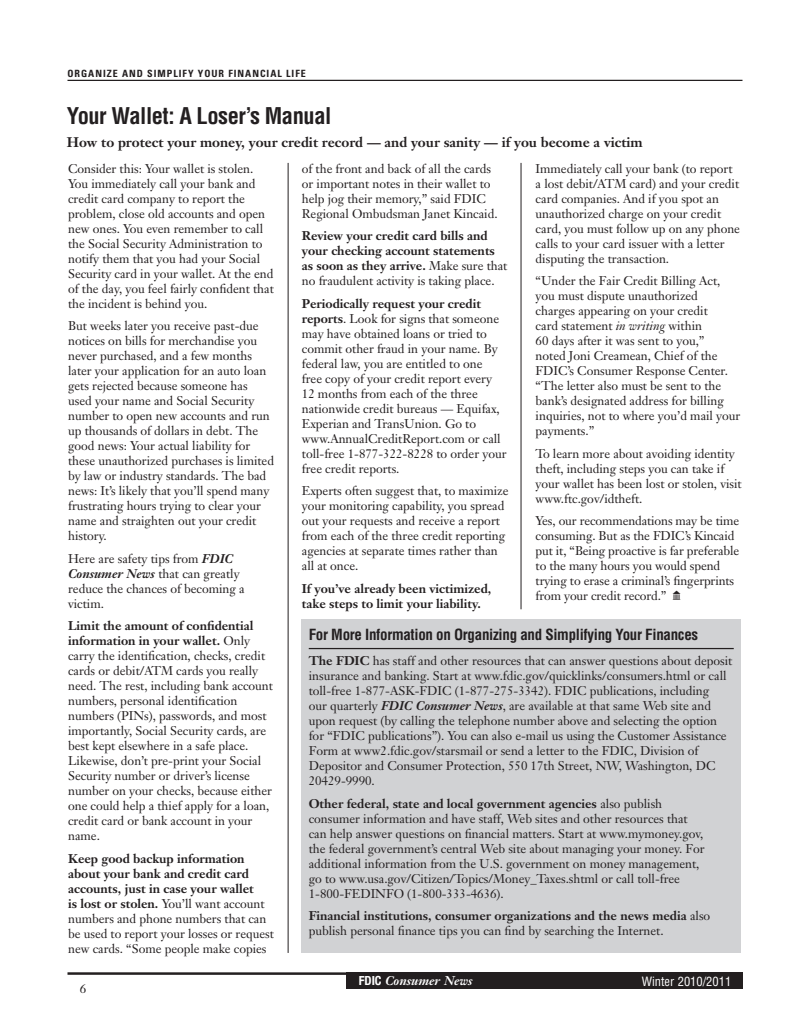
<style>
.page{position:relative;width:810px;height:1035px;background:#fff}
.page>*{position:absolute;margin:0;border:0;box-sizing:border-box;transform-origin:0 0}
.t1{font:700 condensed 22.5px "Helvetica";letter-spacing:-.02em;color:#231f20}
.t2{font:700 condensed 15px "Helvetica";letter-spacing:-.02em;color:#231f20}
.t3{font:700 13.75px "Janson Text";color:#231f20}
.t4{font:12.5px/15px "Janson Text";letter-spacing:-.005em;color:#231f20}
.t5{font:700 12.5px/15px "Janson Text";letter-spacing:-.005em;color:#231f20}
.t6{font:italic 700 12.5px "Janson Text";color:#fff}
.t7{font:condensed 12.5px "Helvetica";color:#fff}
.t8{font:700 condensed 10px "Univers";letter-spacing:.1em;color:#231f20}
.s1{font-weight:700;font-style:italic}
.s2{font-weight:700}
.s3{font-weight:400}
.s4{font-style:italic}
.s5{font-family:"Carta"}
.s6{font-family:"Helvetica Neue";font-style:normal;font-stretch:condensed}
</style>
<div class="page">
<hr style="left:68px;top:80px;width:675px;height:1px;background:#231f20">
<hr style="left:68px;top:972px;width:675px;height:3px;background:#231f20">
<div style="left:346px;top:972px;width:396px;height:17px;background:#231f20"></div>
<div style="left:301px;top:620px;width:440px;height:333px;background:#d1d2d4"></div>
<hr style="left:309px;top:648px;width:425px;height:1px;background:#231f20">
<hr style="left:288px;top:163px;width:1px;height:790px;background:#231f20">
<hr style="left:521px;top:163px;width:1px;height:446px;background:#231f20">
<p class="t8" style="left:68px;top:67px;width:240px">ORGANIZE AND SIMPLIFY YOUR FINANCIAL LIFE</p>
<h1 class="t1" style="left:67px;top:101px;width:266px">Your Wallet: A Loser’s Manual</h1>
<p class="t3" style="left:67px;top:134px;width:577px">How to protect your money, your credit record — and your sanity — if you become a victim</p>
<p class="t4" style="left:68px;top:161px;width:207px">Consider this: Your wallet is stolen.<br>You immediately call your bank and credit card company to report the problem, close old accounts and open new ones. You even remember to call the Social Security Administration to notify them that you had your Social Security card in your wallet. At the end of the day, you feel fairly confident that the incident is behind you.</p>
<p class="t4" style="left:68px;top:318px;width:207px">But weeks later you receive past-due notices on bills for merchandise you never purchased, and a few months later your application for an auto loan gets rejected because someone has used your name and Social Security number to open new accounts and run up thousands of dollars in debt. The good news: Your actual liability for these unauthorized purchases is limited by law or industry standards. The bad news: It’s likely that you’ll spend many frustrating hours trying to clear your name and straighten out your credit history.</p>
<p class="t4" style="left:68px;top:551px;width:178px">Here are safety tips from <span class="s1">FDIC<br>Consumer News</span> that can greatly reduce the chances of becoming a victim.</p>
<p class="t4" style="left:68px;top:618px;width:206px"><span class="s2">Limit the amount of confidential information in your wallet.</span> Only carry the identification, checks, credit cards or debit/ATM cards you really need. The rest, including bank account numbers, personal identification numbers (PINs), passwords, and most importantly, Social Security cards, are best kept elsewhere in a safe place.<br>Likewise, don’t pre-print your Social Security number or driver’s license number on your checks, because either one could help a thief apply for a loan, credit card or bank account in your name.</p>
<p class="t4" style="left:68px;top:851px;width:207px"><span class="s2">Keep good backup information about your bank and credit card accounts, just in case your wallet<br>is lost or stolen.</span> You’ll want account numbers and phone numbers that can be used to report your losses or request new cards. “Some people make copies</p>
<p class="t4" style="left:302px;top:161px;width:197px">of the front and back of all the cards or important notes in their wallet to help jog their memory,” said FDIC Regional Ombudsman Janet Kincaid.</p>
<p class="t5" style="left:302px;top:228px;width:207px">Review your credit card bills and your checking account statements as soon as they arrive. <span class="s3">Make sure that no fraudulent activity is taking place.</span></p>
<p class="t4" style="left:302px;top:296px;width:206px"><span class="s2">Periodically request your credit reports</span>. Look for signs that someone may have obtained loans or tried to commit other fraud in your name. By federal law, you are entitled to one<br>free copy of your credit report every 12 months from each of the three nationwide credit bureaus — Equifax, Experian and TransUnion. Go to www.AnnualCreditReport.com or call toll-free 1-877-322-8228 to order your free credit reports.</p>
<p class="t4" style="left:302px;top:483px;width:208px">Experts often suggest that, to maximize your monitoring capability, you spread out your requests and receive a report from each of the three credit reporting agencies at separate times rather than all at once.</p>
<p class="t5" style="left:302px;top:581px;width:191px">If you’ve already been victimized, take steps to limit your liability.</p>
<p class="t4" style="left:536px;top:161px;width:206px">Immediately call your bank (to report a lost debit/ATM card) and your credit card companies. And if you spot an unauthorized charge on your credit card, you must follow up on any phone calls to your card issuer with a letter disputing the transaction.</p>
<p class="t4" style="left:536px;top:273px;width:206px">“Under the Fair Credit Billing Act, you must dispute unauthorized charges appearing on your credit<br>card statement <span class="s4">in writing</span> within<br>60 days after it was sent to you,”<br>noted Joni Creamean, Chief of the<br>FDIC’s Consumer Response Center. “The letter also must be sent to the bank’s designated address for billing inquiries, not to where you’d mail your payments.”</p>
<p class="t4" style="left:536px;top:446px;width:208px">To learn more about avoiding identity theft, including steps you can take if your wallet has been lost or stolen, visit www.ftc.gov/idtheft.</p>
<p class="t4" style="left:536px;top:513px;width:205px">Yes, our recommendations may be time consuming. But as the FDIC’s Kincaid put it, “Being proactive is far preferable to the many hours you would spend trying to erase a criminal’s fingerprints from your credit record.” <span class="s5">Q</span></p>
<p class="t2" style="left:309px;top:626px;width:391px">For More Information on Organizing and Simplifying Your Finances</p>
<p class="t4" style="left:309px;top:653px;width:425px"><span class="s2">The FDIC</span> has staff and other resources that can answer questions about deposit insurance and banking. Start at www.fdic.gov/quicklinks/consumers.html or call toll-free 1-877-ASK-FDIC (1-877-275-3342). FDIC publications, including<br>our quarterly <span class="s1">FDIC Consumer News</span>, are available at that same Web site and upon request (by calling the telephone number above and selecting the option for “FDIC publications”). You can also e-mail us using the Customer Assistance Form at www2.fdic.gov/starsmail or send a letter to the FDIC, Division of Depositor and Consumer Protection, 550 17th Street, NW, Washington, DC 20429-9990.</p>
<p class="t4" style="left:309px;top:796px;width:397px"><span class="s2">Other federal, state and local government agencies</span> also publish consumer information and have staff, Web sites and other resources that can help answer questions on financial matters. Start at www.mymoney.gov, the federal government’s central Web site about managing your money. For additional information from the U.S. government on money management, go to www.usa.gov/Citizen/Topics/Money_Taxes.shtml or call toll-free 1-800-FEDINFO (1-800-333-4636).</p>
<p class="t4" style="left:309px;top:908px;width:403px"><span class="s2">Financial institutions, consumer organizations and the news media</span> also publish personal finance tips you can find by searching the Internet.</p>
<p class="t4" style="left:80px;top:982px;width:8px">6</p>
<p class="t6" style="left:359px;top:973px;width:115px"><span class="s6">FDIC</span> Consumer News</p>
<p class="t7" style="left:642px;top:973px;width:91px">Winter 2010/2011</p>
</div>
